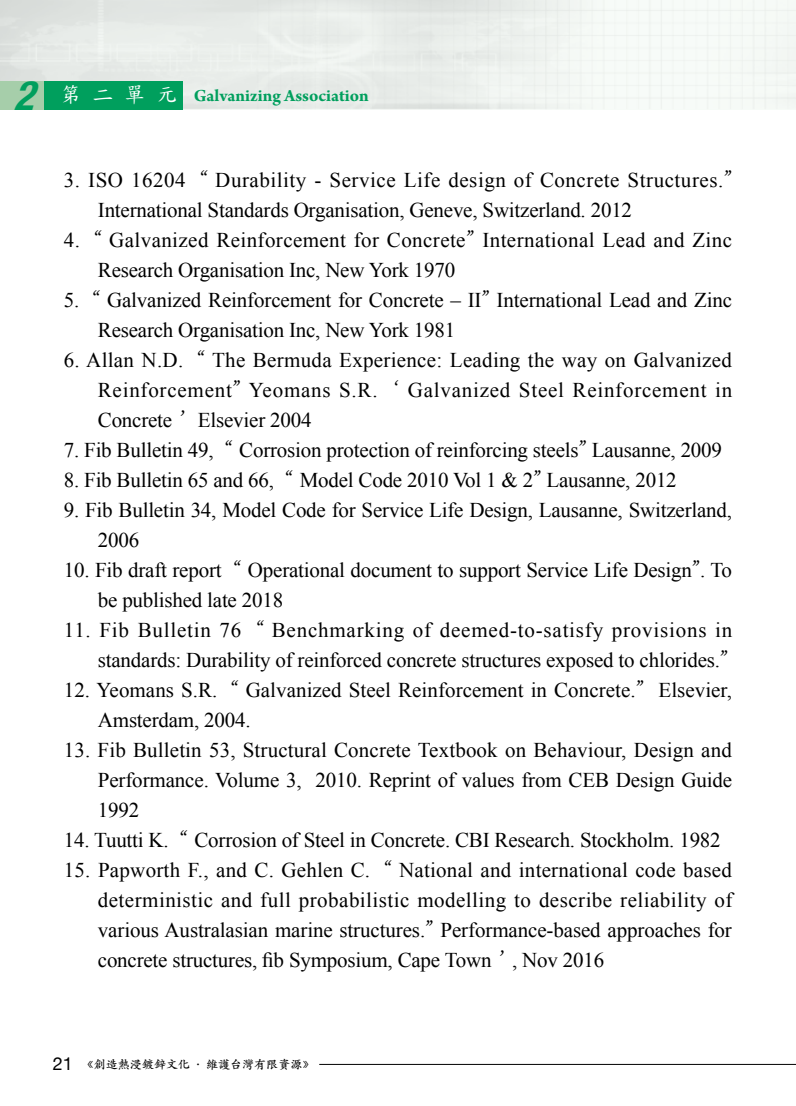
<style>
.page{position:relative;width:796px;height:1106px;background:#fff}
.page>*{position:absolute;margin:0;border:0;box-sizing:border-box;transform-origin:0 0}
.t1{font:italic 700 condensed 40.65px "Helvetica Neue";color:#009f5d}
.t2{font:21px/30px "Times New Roman";letter-spacing:-.01em;color:#000}
.t3{font:21px/30px "Times New Roman";letter-spacing:.02em;color:#000}
.t4{font:700 18px "Arno Pro";color:#009f5d}
.t5{font:700 12px "ST Kaiti TC";color:#000}
.s1{font-family:"ST Kaiti TC"}
.s2{font-family:"Helvetica Neue";font-weight:400;font-size:18px}
</style>
<div class="page">
<hr style="left:0;top:110px;width:795px;height:1px;background:#f4f9f4">
<div style="left:0;top:81px;width:183px;height:29px;background:#009f5d"></div>
<div style="left:0;top:81px;width:43px;height:29px;background:#a6ceaa"></div>
<hr style="left:319px;top:1064px;width:476px;height:1px;background:#000">
<h1 class="t1" style="left:14px;top:61px;width:38px">2</h1>
<p class="t4" style="left:194px;top:85px;width:176px">Galvanizing Association</p>
<p class="t2" style="left:98px;top:164px;width:635px;text-indent:-34px">3. ISO 16204 <span class="s1">“</span>Durability - Service Life design of Concrete Structures.<span class="s1">”<br></span>International Standards Organisation, Geneve, Switzerland. 2012</p>
<p class="t3" style="left:98px;top:224px;width:635px;text-indent:-34px">4. <span class="s1">“</span>Galvanized Reinforcement for Concrete<span class="s1">”</span> International Lead and Zinc<br>Research Organisation Inc, New York 1970</p>
<p class="t2" style="left:98px;top:284px;width:635px;text-indent:-34px">5. <span class="s1">“</span>Galvanized Reinforcement for Concrete – II<span class="s1">”</span> International Lead and Zinc<br>Research Organisation Inc, New York 1981</p>
<p class="t2" style="left:98px;top:344px;width:635px;text-align:justify;text-indent:-34px">6. Allan N.D. <span class="s1">“</span>The Bermuda Experience: Leading the way on Galvanized Reinforcement<span class="s1">”</span> Yeomans S.R. <span class="s1">‘</span>Galvanized Steel Reinforcement in Concrete<span class="s1">’</span> Elsevier 2004</p>
<p class="t2" style="left:64px;top:434px;width:659px">7. Fib Bulletin 49, <span class="s1">“</span>Corrosion protection of reinforcing steels<span class="s1">”</span> Lausanne, 2009</p>
<p class="t2" style="left:64px;top:464px;width:614px">8. Fib Bulletin 65 and 66, <span class="s1">“</span>Model Code 2010 Vol 1 &amp; 2<span class="s1">”</span> Lausanne, 2012</p>
<p class="t2" style="left:98px;top:494px;width:635px;text-indent:-34px">9. Fib Bulletin 34, Model Code for Service Life Design, Lausanne, Switzerland,<br>2006</p>
<p class="t2" style="left:98px;top:554px;width:635px;text-indent:-34px">10. Fib draft report <span class="s1">“</span>Operational document to support Service Life Design<span class="s1">”</span>. To be published late 2018</p>
<p class="t2" style="left:64px;top:614px;width:669px;text-align:right">11. Fib Bulletin 76 <span class="s1">“</span>Benchmarking of deemed-to-satisfy provisions in standards: Durability of reinforced concrete structures exposed to chlorides.<span class="s1">”</span></p>
<p class="t2" style="left:98px;top:674px;width:635px;text-indent:-34px">12. Yeomans S.R. <span class="s1">“</span>Galvanized Steel Reinforcement in Concrete.<span class="s1">”</span> Elsevier,<br>Amsterdam, 2004.</p>
<p class="t2" style="left:98px;top:734px;width:635px;text-align:justify;text-indent:-34px">13. Fib Bulletin 53, Structural Concrete Textbook on Behaviour, Design and Performance. Volume 3, 2010. Reprint of values from CEB Design Guide 1992</p>
<p class="t2" style="left:64px;top:824px;width:658px">14. Tuutti K. <span class="s1">“</span>Corrosion of Steel in Concrete. CBI Research. Stockholm. 1982</p>
<p class="t2" style="left:98px;top:854px;width:635px;text-align:justify;text-indent:-34px">15. Papworth F., and C. Gehlen C. <span class="s1">“</span>National and international code based deterministic and full probabilistic modelling to describe reliability of various Australasian marine structures.<span class="s1">”</span> Performance-based approaches for concrete structures, fib Symposium, Cape Town<span class="s1">’</span>, Nov 2016</p>
<p class="t5" style="left:53px;top:1057px;width:263px"><span class="s2">21</span> 《創造熱浸鍍鋅文化 ‧ 維護台灣有限資源》</p>
</div>
